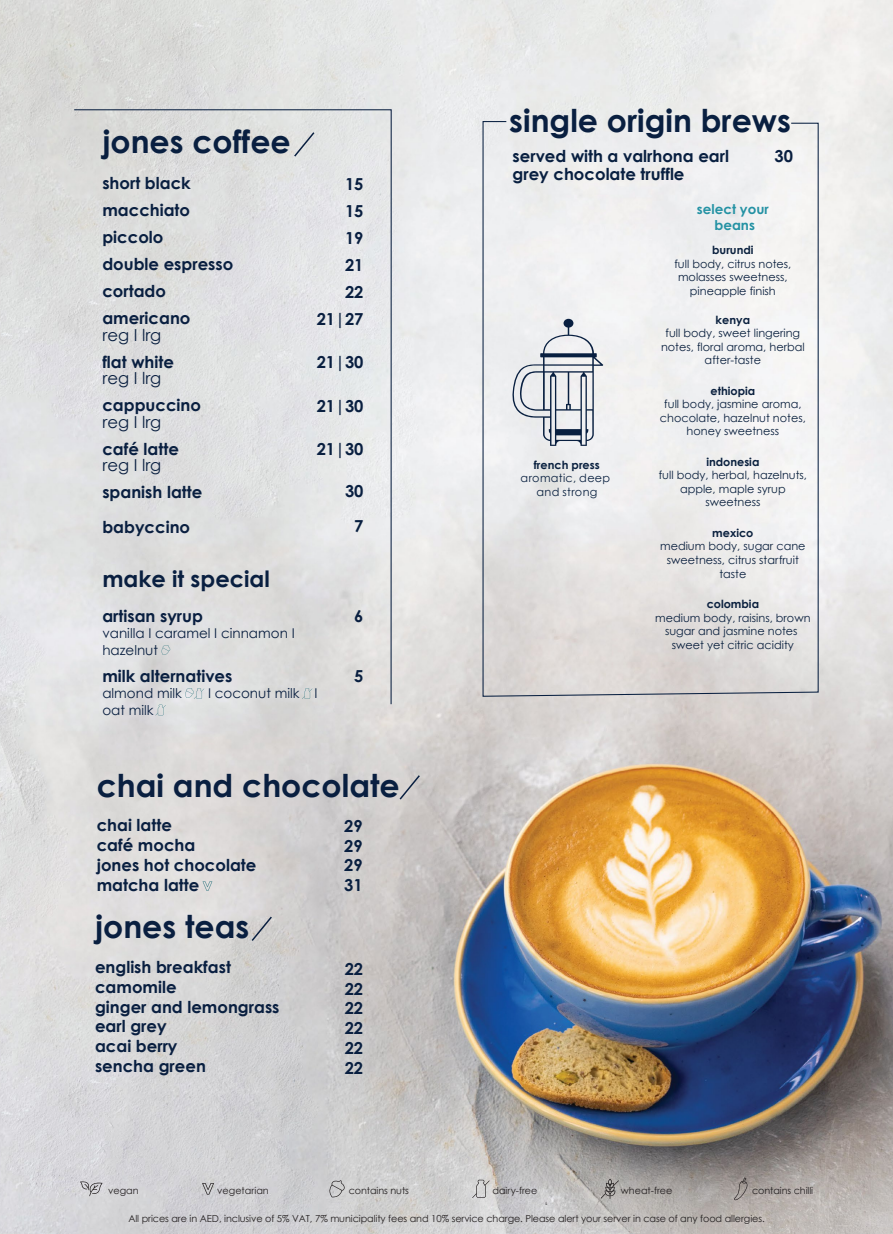
<style>
.page{position:relative;width:893px;height:1234px;background:#fff}
.page>*{position:absolute;margin:0;border:0;box-sizing:border-box;transform-origin:0 0}
.t1{font:700 31.5px "Century Gothic";color:#091f40}
.t2{font:700 22.5px "Century Gothic";color:#091f40}
.t3{font:700 16.5px/19.8px "Century Gothic";color:#091f40}
.t4{font:700 16.5px/18px "Century Gothic";color:#081f40}
.t5{font:16.5px "Century Gothic";color:#091f40}
.t6{font:13.5px/16.5px "Century Gothic";color:#091f40}
.t7{font:700 13.5px/16.2px "Century Gothic Pro";color:#2492a4;text-align:center}
.t8{font:11.25px/13.5px "Century Gothic";color:#0a203e;text-align:center}
.t9{font:700 11.25px "Century Gothic";color:#0a203e}
.t10{font:11.25px/13.5px "Century Gothic";letter-spacing:.03em;color:#09203f;text-align:center}
.t11{font:700 11.25px "Century Gothic";color:#09203f}
.t12{font:9.6px "Century Gothic";letter-spacing:-.01em;color:#231f20}
</style>
<div class="page">
<img style="left:0;top:0;width:893px;height:1233px">
<svg style="left:482px;top:120px;width:337px;height:577px"></svg>
<svg style="left:73px;top:109px;width:319px;height:596px;background:#dedfdf"></svg>
<svg style="left:161px;top:645px;width:9px;height:9px"></svg>
<svg style="left:302px;top:688px;width:10px;height:10px"></svg>
<svg style="left:155px;top:704px;width:11px;height:11px"></svg>
<svg style="left:398px;top:773px;width:23px;height:28px"></svg>
<svg style="left:250px;top:914px;width:23px;height:28px"></svg>
<svg style="left:203px;top:881px;width:9px;height:9px"></svg>
<svg style="left:512px;top:319px;width:91px;height:127px"></svg>
<svg style="left:185px;top:688px;width:19px;height:10px"></svg>
<svg style="left:80px;top:1180px;width:23px;height:15px"></svg>
<svg style="left:202px;top:1182px;width:12px;height:12px"></svg>
<svg style="left:329px;top:1179px;width:16px;height:17px"></svg>
<svg style="left:472px;top:1179px;width:18px;height:18px"></svg>
<svg style="left:601px;top:1178px;width:18px;height:20px"></svg>
<svg style="left:734px;top:1177px;width:14px;height:22px"></svg>
<h1 class="t1" style="left:102px;top:118px;width:190px">jones coffee</h1>
<h3 class="t3" style="left:102px;top:169px;width:133px;line-height:27px">short black macchiato piccolo<br>double espresso cortado americano</h3>
<h3 class="t5" style="left:102px;top:323px;width:61px">reg I lrg</h3>
<h3 class="t3" style="left:102px;top:351px;width:73px">flat white</h3>
<h3 class="t5" style="left:102px;top:366px;width:61px">reg I lrg</h3>
<h3 class="t3" style="left:102px;top:394px;width:100px">cappuccino</h3>
<h3 class="t5" style="left:102px;top:410px;width:61px">reg I lrg</h3>
<h3 class="t3" style="left:102px;top:438px;width:78px">café latte</h3>
<h3 class="t5" style="left:102px;top:453px;width:61px">reg I lrg</h3>
<h3 class="t3" style="left:102px;top:474px;width:101px;line-height:34.5px">spanish latte babyccino</h3>
<h2 class="t2" style="left:102px;top:561px;width:169px">make it special</h2>
<h3 class="t3" style="left:102px;top:605px;width:102px">artisan syrup</h3>
<p class="t6" style="left:102px;top:624px;width:194px">vanilla I caramel I cinnamon I hazelnut</p>
<h3 class="t3" style="left:102px;top:665px;width:132px">milk alternatives</h3>
<p class="t6" style="left:102px;top:684px;width:81px">almond milk</p>
<p class="t6" style="left:208px;top:684px;width:111px">I coconut milk I</p>
<p class="t6" style="left:102px;top:701px;width:53px">oat milk</p>
<h3 class="t3" style="left:317px;top:169px;width:48px;line-height:27px;text-align:right">15<br>15<br>19<br>21<br>22<br>21|27</h3>
<h3 class="t3" style="left:317px;top:351px;width:48px">21|30</h3>
<h3 class="t3" style="left:317px;top:395px;width:48px">21|30</h3>
<h3 class="t3" style="left:317px;top:438px;width:48px">21|30</h3>
<h3 class="t3" style="left:345px;top:473px;width:20px;line-height:34.5px;text-align:center">30<br>7</h3>
<h3 class="t3" style="left:354px;top:605px;width:11px">6</h3>
<h3 class="t3" style="left:354px;top:665px;width:11px">5</h3>
<h1 class="t1" style="left:97px;top:761px;width:305px">chai and chocolate</h1>
<h3 class="t3" style="left:97px;top:814px;width:161px">chai latte<br>café mocha<br>jones hot chocolate matcha latte</h3>
<h3 class="t3" style="left:344px;top:814px;width:20px;text-align:justify">29<br>29<br>29<br>31</h3>
<h1 class="t1" style="left:95px;top:902px;width:156px">jones teas</h1>
<h3 class="t3" style="left:95px;top:956px;width:186px">english breakfast camomile<br>ginger and lemongrass earl grey<br>acai berry<br>sencha green</h3>
<h3 class="t3" style="left:345px;top:958px;width:20px;text-align:justify">22<br>22<br>22<br>22<br>22<br>22</h3>
<h1 class="t1" style="left:509px;top:96px;width:283px">single origin brews</h1>
<h3 class="t4" style="left:513px;top:146px;width:218px">served with a valrhona earl grey chocolate truffle</h3>
<h3 class="t3" style="left:775px;top:145px;width:20px">30</h3>
<p class="t11" style="left:534px;top:456px;width:67px">french press</p>
<p class="t10" style="left:521px;top:471px;width:91px">aromatic, deep and strong</p>
<p class="t7" style="left:697px;top:200px;width:73px">select your beans</p>
<p class="t9" style="left:712px;top:241px;width:43px">burundi</p>
<p class="t8" style="left:674px;top:256px;width:118px">full body, citrus notes, molasses sweetness, pineapple finish</p>
<p class="t9" style="left:716px;top:311px;width:36px">kenya</p>
<p class="t8" style="left:661px;top:326px;width:145px">full body, sweet lingering notes, floral aroma, herbal after-taste</p>
<p class="t9" style="left:710px;top:382px;width:46px">ethiopia</p>
<p class="t8" style="left:660px;top:397px;width:147px">full body, jasmine aroma, chocolate, hazelnut notes, honey sweetness</p>
<p class="t9" style="left:706px;top:453px;width:55px">indonesia</p>
<p class="t8" style="left:659px;top:468px;width:150px">full body, herbal, hazelnuts, apple, maple syrup sweetness</p>
<p class="t9" style="left:712px;top:524px;width:43px">mexico</p>
<p class="t8" style="left:660px;top:539px;width:147px">medium body, sugar cane sweetness, citrus starfruit taste</p>
<p class="t9" style="left:707px;top:595px;width:54px">colombia</p>
<p class="t8" style="left:655px;top:610px;width:157px">medium body, raisins, brown sugar and jasmine notes</p>
<p class="t8" style="left:672px;top:637px;width:123px">sweet yet citric acidity</p>
<p class="t12" style="left:108px;top:1183px;width:32px">vegan</p>
<p class="t12" style="left:217px;top:1183px;width:53px">vegetarian</p>
<p class="t12" style="left:349px;top:1183px;width:62px">contains nuts</p>
<p class="t12" style="left:492px;top:1183px;width:46px">dairy-free</p>
<p class="t12" style="left:621px;top:1183px;width:53px">wheat-free</p>
<p class="t12" style="left:752px;top:1183px;width:63px">contains chilli</p>
<p class="t12" style="left:128px;top:1211px;width:638px">All prices are in AED, inclusive of 5% VAT, 7% municipality fees and 10% service charge. Please alert your server in case of any food allergies.</p>
</div>
